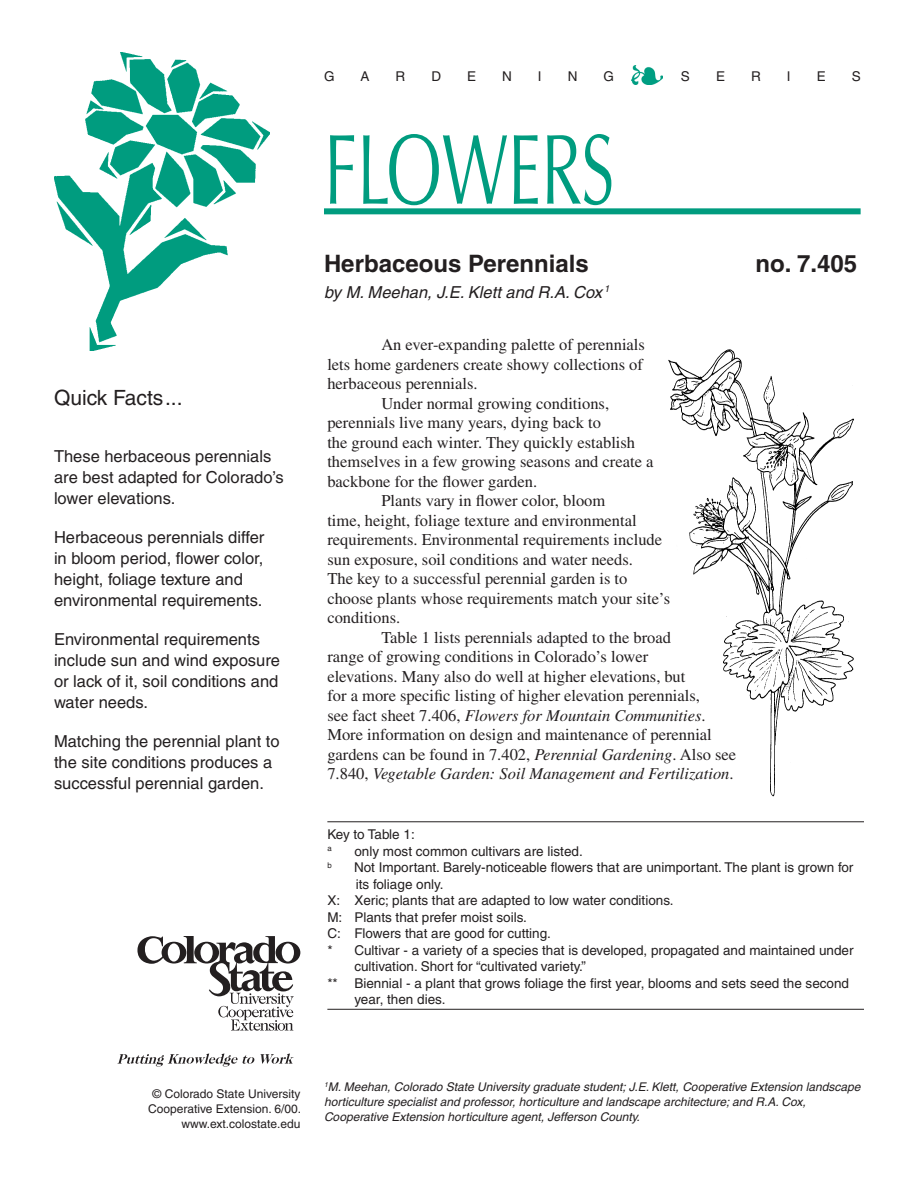
<style>
.page{position:relative;width:918px;height:1188px;background:#fff}
.page>*{position:absolute;margin:0;border:0;box-sizing:border-box;transform-origin:0 0}
.Category_title{font:100.5px "Zapf Humanist 601 BT";color:#009c7f;scale:.67 1}
.Fact_sheet_title__no{font:700 24px "Helvetica";color:#231f20}
.Quick_facts_subhead{font:21px "Helvetica";color:#231f20}
.Body_text{font:16.5px/19.5px "Times";color:#231f20}
.Quick_facts_copy{font:16.5px/21px "Helvetica";color:#231f20}
.Byline{font:italic 16.5px "Helvetica";color:#231f20}
.Table_text{font:13.5px/16.5px "Helvetica";color:#231f20}
.Series_title{font:13.5px "Helvetica";color:#231f20}
.Table_text-2{font:13.5px "Helvetica";letter-spacing:-.02em;color:#231f20}
.Footnote{font:italic 12px/15px "Helvetica";color:#231f20}
.Copyright{font:12px/15px "Helvetica";color:#231f20;text-align:center}
.Table_text-3{font:7.8px "Helvetica";color:#231f20}
.s1{font-style:italic}
</style>
<div class="page">
<img style="left:668px;top:349px;width:186px;height:447px">
<img style="left:54px;top:52px;width:216px;height:299px">
<div style="left:324px;top:208px;width:537px;height:6px;background:#009c7f"></div>
<hr style="left:327px;top:821px;width:537px;height:1px;background:#231f20">
<hr style="left:327px;top:1009px;width:537px;height:1px;background:#231f20">
<svg style="left:137px;top:936px;width:163px;height:95px"></svg>
<svg style="left:117px;top:1053px;width:177px;height:13px"></svg>
<img style="left:631px;top:66px;width:32px;height:18px">
<p class="Quick_facts_subhead" style="left:54px;top:385px;width:130px">Quick Facts...</p>
<p class="Quick_facts_copy" style="left:54px;top:446px;width:231px">These herbaceous perennials are best adapted for Colorado’s lower elevations.</p>
<p class="Quick_facts_copy" style="left:54px;top:527px;width:212px">Herbaceous perennials differ in bloom period, flower color, height, foliage texture and environmental requirements.</p>
<p class="Quick_facts_copy" style="left:54px;top:629px;width:228px">Environmental requirements include sun and wind exposure or lack of it, soil conditions and water needs.</p>
<p class="Quick_facts_copy" style="left:54px;top:731px;width:227px">Matching the perennial plant to the site conditions produces a successful perennial garden.</p>
<p class="Series_title" style="left:324px;top:69px;width:12px">G</p>
<p class="Series_title" style="left:361px;top:69px;width:11px">A</p>
<p class="Series_title" style="left:396px;top:69px;width:11px">R</p>
<p class="Series_title" style="left:431px;top:69px;width:11px">D</p>
<p class="Series_title" style="left:467px;top:69px;width:11px">E</p>
<p class="Series_title" style="left:502px;top:69px;width:11px">N</p>
<p class="Series_title" style="left:538px;top:69px;width:5px">I</p>
<p class="Series_title" style="left:568px;top:69px;width:11px">N</p>
<p class="Series_title" style="left:604px;top:69px;width:12px">G</p>
<p class="Series_title" style="left:681px;top:69px;width:11px">S</p>
<p class="Series_title" style="left:716px;top:69px;width:11px">E</p>
<p class="Series_title" style="left:751px;top:69px;width:11px">R</p>
<p class="Series_title" style="left:787px;top:69px;width:5px">I</p>
<p class="Series_title" style="left:817px;top:69px;width:11px">E</p>
<p class="Series_title" style="left:852px;top:69px;width:11px">S</p>
<p class="Category_title" style="left:324px;top:107px;width:435px">FLOWERS</p>
<p class="Fact_sheet_title__no" style="left:324px;top:249px;width:266px">Herbaceous Perennials</p>
<p class="Fact_sheet_title__no" style="left:755px;top:249px;width:103px">no. 7.405</p>
<p class="Byline" style="left:324px;top:282px;width:287px">by M. Meehan, J.E. Klett and R.A. Cox <sup>1</sup></p>
<p class="Body_text" style="left:327px;top:335px;width:319px;text-align:justify;text-indent:54px">An ever-expanding palette of perennials lets home gardeners create showy collections of herbaceous perennials.</p>
<p class="Body_text" style="left:327px;top:394px;width:328px;text-indent:54px">Under normal growing conditions, perennials live many years, dying back to<br>the ground each winter. They quickly establish themselves in a few growing seasons and create a backbone for the flower garden.</p>
<p class="Body_text" style="left:327px;top:491px;width:344px;text-indent:54px">Plants vary in flower color, bloom<br>time, height, foliage texture and environmental requirements. Environmental requirements include sun exposure, soil conditions and water needs.<br>The key to a successful perennial garden is to choose plants whose requirements match your site’s conditions.</p>
<p class="Body_text" style="left:327px;top:628px;width:410px;text-indent:54px">Table 1 lists perennials adapted to the broad<br>range of growing conditions in Colorado’s lower<br>elevations. Many also do well at higher elevations, but<br>for a more specific listing of higher elevation perennials,<br>see fact sheet 7.406, <span class="s1">Flowers for Mountain Communities</span>.<br>More information on design and maintenance of perennial gardens can be found in 7.402, <span class="s1">Perennial Gardening</span>. Also see 7.840, <span class="s1">Vegetable Garden: Soil Management and Fertilization</span>.</p>
<p class="Table_text-2" style="left:327px;top:827px;width:89px">Key to Table 1:</p>
<p class="Table_text-3" style="left:327px;top:844px;width:6px">a</p>
<p class="Table_text" style="left:354px;top:843px;width:230px">only most common cultivars are listed.</p>
<p class="Table_text-3" style="left:327px;top:861px;width:6px">b</p>
<p class="Table_text" style="left:354px;top:859px;width:501px">Not Important. Barely-noticeable flowers that are unimportant. The plant is grown for its foliage only.</p>
<p class="Table_text" style="left:327px;top:892px;width:348px">X: Xeric; plants that are adapted to low water conditions.</p>
<p class="Table_text" style="left:327px;top:909px;width:201px">M: Plants that prefer moist soils.</p>
<p class="Table_text" style="left:327px;top:925px;width:225px">C: Flowers that are good for cutting.</p>
<p class="Table_text" style="left:354px;top:942px;width:501px;text-indent:-27px">* Cultivar - a variety of a species that is developed, propagated and maintained under cultivation. Short for “cultivated variety.”</p>
<p class="Table_text" style="left:354px;top:975px;width:496px;text-indent:-27px">** Biennial - a plant that grows foliage the first year, blooms and sets seed the second year, then dies.</p>
<p class="Copyright" style="left:148px;top:1087px;width:154px">© Colorado State University<br>Cooperative Extension. 6/00.</p>
<p class="Copyright" style="left:182px;top:1117px;width:120px">www.ext.colostate.edu</p>
<p class="Footnote" style="left:324px;top:1079px;width:538px"><sup>1</sup>M. Meehan, Colorado State University graduate student; J.E. Klett, Cooperative Extension landscape horticulture specialist and professor, horticulture and landscape architecture; and R.A. Cox,<br>Cooperative Extension horticulture agent, Jefferson County.</p>
</div>
